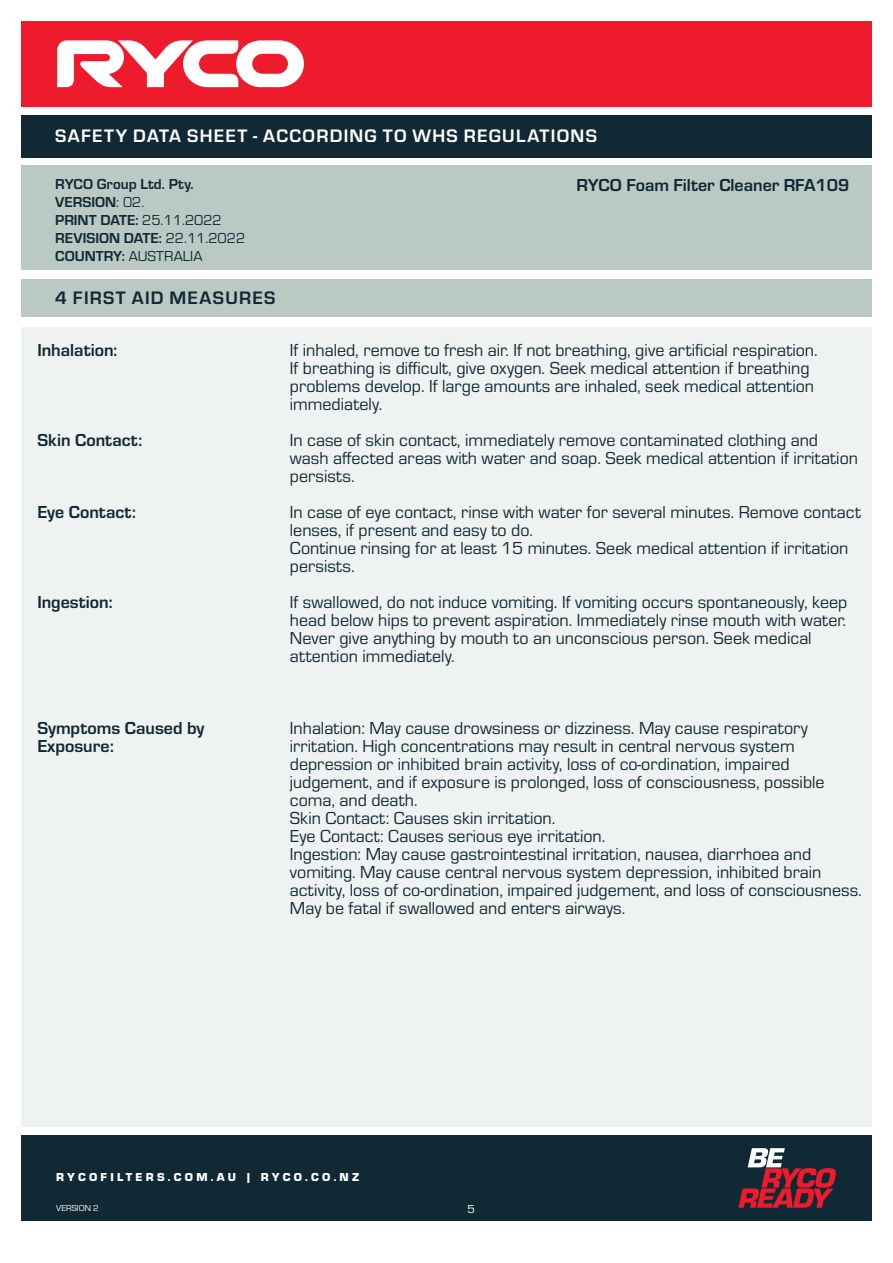
<style>
.page{position:relative;width:893px;height:1263px;background:#fff}
.page>*{position:absolute;margin:0;border:0;box-sizing:border-box;transform-origin:0 0}
.t1{font:700 18.75px "Eurostile";letter-spacing:.07em;color:#fff}
.t2{font:700 18.75px "Eurostile";letter-spacing:.07em;color:#112934}
.Text{font:18px/18px "Eurostile";color:#112934}
.Bold_Text{font:700 18px/18px "Eurostile";color:#112934}
.Text-2{font:700 18px "Eurostile";color:#112934}
.t3{font:700 15px "Eurostile";color:#112934}
.t4{font:15px "Eurostile";letter-spacing:.005em;color:#112934}
.t5{font:900 12px "Eurostile";letter-spacing:.27em;color:#fff}
.t6{font:12px "Eurostile";color:#fff}
.t7{font:9px "Eurostile";color:#fff}
.s1{font-weight:400}
.s2{font-weight:700}
</style>
<div class="page">
<div style="left:21px;top:21px;width:851px;height:85px;background:#ee1b2d"></div>
<svg style="left:57px;top:40px;width:247px;height:48px"></svg>
<div style="left:21px;top:115px;width:851px;height:42px;background:#112934"></div>
<div style="left:21px;top:1135px;width:851px;height:85px;background:#112934"></div>
<svg style="left:738px;top:1148px;width:98px;height:60px"></svg>
<div style="left:21px;top:327px;width:851px;height:800px;background:#eef3f1"></div>
<div style="left:21px;top:279px;width:851px;height:37px;background:#bac9c4"></div>
<div style="left:21px;top:166px;width:851px;height:104px;background:#bac9c4"></div>
<p class="t1" style="left:55px;top:123px;width:543px">SAFETY DATA SHEET - ACCORDING TO WHS REGULATIONS</p>
<p class="t3" style="left:55px;top:173px;width:140px">RYCO Group Ltd. Pty.</p>
<p class="t3" style="left:55px;top:191px;width:91px">VERSION<span class="s1">: 02.</span></p>
<p class="t3" style="left:55px;top:209px;width:168px">PRINT DATE: <span class="s1">25.11.2022</span></p>
<p class="t3" style="left:55px;top:227px;width:191px">REVISION DATE: <span class="s1">22.11.2022</span></p>
<p class="t4" style="left:55px;top:245px;width:149px"><span class="s2">COUNTRY:</span> AUSTRALIA</p>
<p class="t2" style="left:55px;top:284px;width:222px">4 FIRST AID MEASURES</p>
<p class="Text-2" style="left:577px;top:172px;width:274px">RYCO Foam Filter Cleaner RFA109</p>
<p class="Bold_Text" style="left:37px;top:340px;width:82px">Inhalation:</p>
<p class="Bold_Text" style="left:37px;top:430px;width:106px">Skin Contact:</p>
<p class="Bold_Text" style="left:37px;top:502px;width:100px">Eye Contact:</p>
<p class="Bold_Text" style="left:37px;top:592px;width:77px">Ingestion:</p>
<p class="Text" style="left:290px;top:341px;width:529px">If inhaled, remove to fresh air. If not breathing, give artificial respiration.<br>If breathing is difficult, give oxygen. Seek medical attention if breathing problems develop. If large amounts are inhaled, seek medical attention immediately.</p>
<p class="Text" style="left:290px;top:431px;width:570px">In case of skin contact, immediately remove contaminated clothing and wash affected areas with water and soap. Seek medical attention if irritation persists.</p>
<p class="Text" style="left:290px;top:503px;width:572px">In case of eye contact, rinse with water for several minutes. Remove contact lenses, if present and easy to do.</p>
<p class="Text" style="left:290px;top:539px;width:560px">Continue rinsing for at least 15 minutes. Seek medical attention if irritation persists.</p>
<p class="Text" style="left:290px;top:593px;width:559px">If swallowed, do not induce vomiting. If vomiting occurs spontaneously, keep head below hips to prevent aspiration. Immediately rinse mouth with water.<br>Never give anything by mouth to an unconscious person. Seek medical attention immediately.</p>
<p class="Bold_Text" style="left:37px;top:718px;width:169px">Symptoms Caused by<br>Exposure:</p>
<p class="Text" style="left:290px;top:719px;width:536px">Inhalation: May cause drowsiness or dizziness. May cause respiratory irritation. High concentrations may result in central nervous system depression or inhibited brain activity, loss of co-ordination, impaired judgement, and if exposure is prolonged, loss of consciousness, possible coma, and death.</p>
<p class="Text" style="left:290px;top:809px;width:267px">Skin Contact: Causes skin irritation.</p>
<p class="Text" style="left:290px;top:827px;width:317px">Eye Contact: Causes serious eye irritation.</p>
<p class="Text" style="left:290px;top:845px;width:573px">Ingestion: May cause gastrointestinal irritation, nausea, diarrhoea and vomiting. May cause central nervous system depression, inhibited brain activity, loss of co-ordination, impaired judgement, and loss of consciousness.<br>May be fatal if swallowed and enters airways.</p>
<p class="t5" style="left:56px;top:1168px;width:304px">RYCOFILTERS.COM.AU | RYCO.CO.NZ</p>
<p class="t7" style="left:56px;top:1201px;width:44px">VERSION 2</p>
<p class="t6" style="left:467px;top:1200px;width:9px">5</p>
</div>
